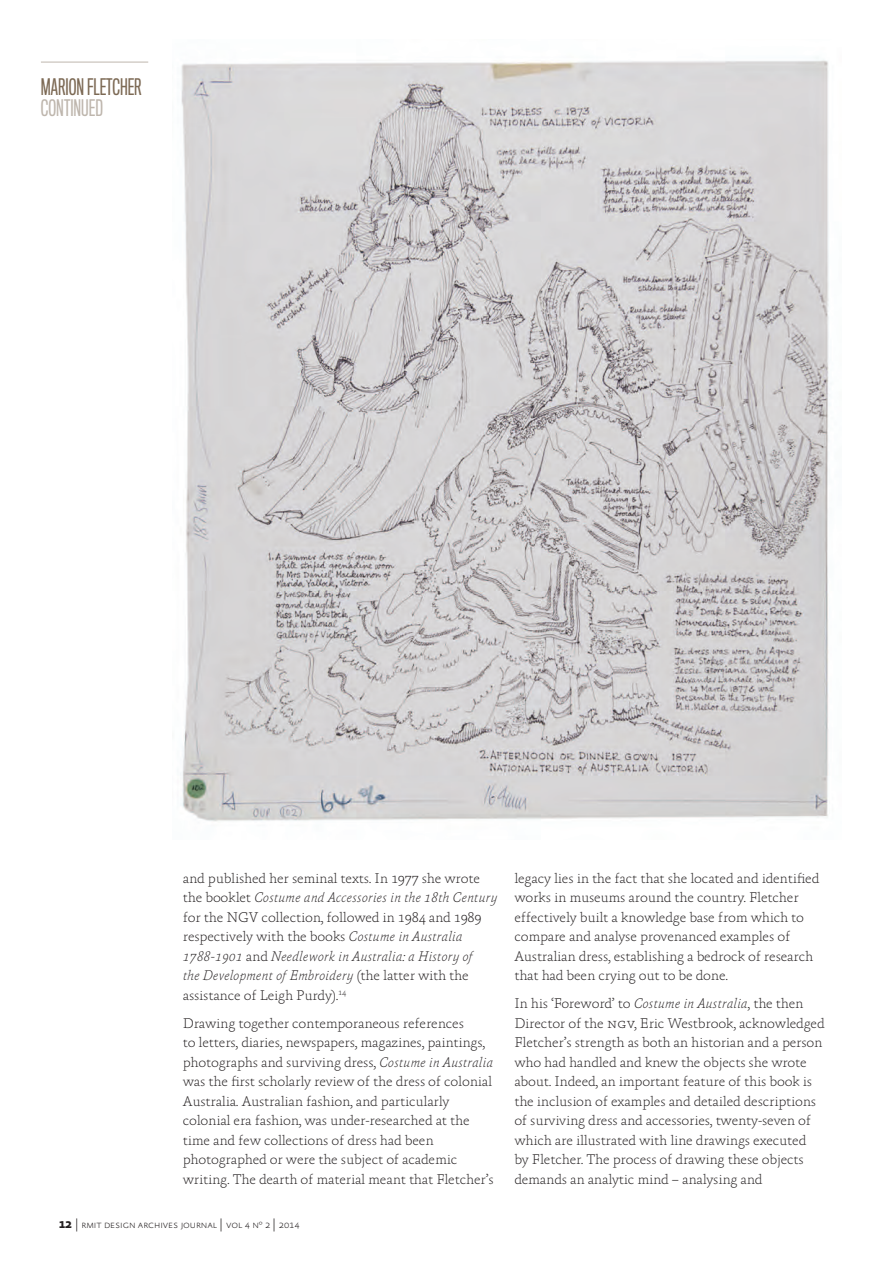
<style>
.page{position:relative;width:893px;height:1263px;background:#fff}
.page>*{position:absolute;margin:0;border:0;box-sizing:border-box;transform-origin:0 0}
.t1{font:21px "Titling Gothic FB Comp";color:#7c6954}
.t2{font:21px "Titling Gothic FB Comp";color:#beb6ad}
.t3{font:100 14.25px/19.5px "Absara OT";letter-spacing:-.015em;color:#231f20}
.t4{font:100 10.5px "Absara Sans OT";letter-spacing:-.01em;color:#231f20}
.s1{font-style:italic}
.s2{font-weight:700;font-size:13.5px}
.s3{font-size:13.5px}
</style>
<div class="page">
<hr style="left:41px;top:62px;width:107px;height:1px;background:#beb6ad">
<img style="left:181px;top:60px;width:648px;height:762px">
<h1 class="t1" style="left:41px;top:75px;width:102px">MARION FLETCHER</h1>
<h1 class="t2" style="left:41px;top:96px;width:63px">CONTINUED</h1>
<p class="t3" style="left:183px;top:869px;width:316px">and published her seminal texts. In 1977 she wrote the booklet <span class="s1">Costume and Accessories in the 18th Century </span>for the NGV collection, followed in 1984 and 1989 respectively with the books <span class="s1">Costume in Australia 1788-1901</span> and <span class="s1">Needlework in Australia: a History of<br>the Development of Embroidery</span> (the latter with the assistance of Leigh Purdy).<sup>14</sup></p>
<p class="t3" style="left:183px;top:1014px;width:312px">Drawing together contemporaneous references<br>to letters, diaries, newspapers, magazines, paintings, photographs and surviving dress, <span class="s1">Costume in Australia </span>was the first scholarly review of the dress of colonial Australia. Australian fashion, and particularly colonial era fashion, was under-researched at the time and few collections of dress had been photographed or were the subject of academic writing. The dearth of material meant that Fletcher’s</p>
<p class="t4" style="left:58px;top:1218px;width:243px"><span class="s2">12</span> <span class="s3">|</span> rmit design archives journal <span class="s3">|</span> vol 4 nº 2 <span class="s3">|</span> 2014</p>
<p class="t3" style="left:514px;top:869px;width:307px">legacy lies in the fact that she located and identified works in museums around the country. Fletcher effectively built a knowledge base from which to compare and analyse provenanced examples of Australian dress, establishing a bedrock of research that had been crying out to be done.</p>
<p class="t3" style="left:514px;top:994px;width:312px">In his ‘Foreword’ to <span class="s1">Costume in Australia</span>, the then Director of the ngv, Eric Westbrook, acknowledged Fletcher’s strength as both an historian and a person who had handled and knew the objects she wrote about. Indeed, an important feature of this book is the inclusion of examples and detailed descriptions of surviving dress and accessories, twenty-seven of which are illustrated with line drawings executed<br>by Fletcher. The process of drawing these objects demands an analytic mind – analysing and</p>
</div>
